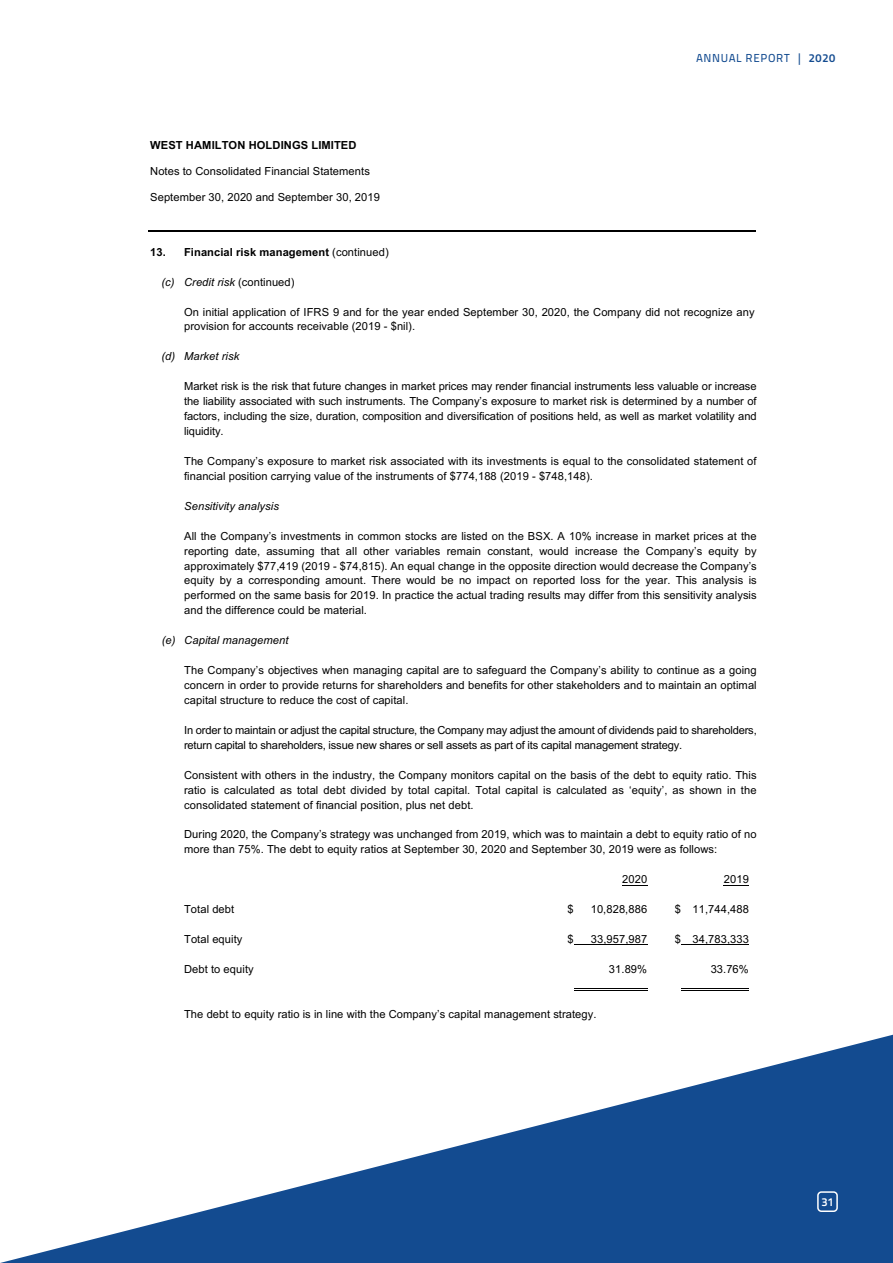
<style>
.page{position:relative;width:893px;height:1263px;background:#fff}
.page>*{position:absolute;margin:0;border:0;box-sizing:border-box;transform-origin:0 0}
.t1{font:11.55px "Titillium Maps 26 L 500 wt";letter-spacing:.05em;color:#134b90}
.t2{font:11.55px "Titillium Maps 26 L 750 wt";color:#fff}
.t3{font:11.1px/14.9px "Arial";letter-spacing:.005em;color:#000;text-align:justify}
.t4{font:11.1px/15px "Arial";letter-spacing:-.015em;color:#000}
.t5{font:italic 11.1px "Arial";letter-spacing:.005em;color:#000}
.t6{font:700 11.1px "Arial";letter-spacing:.01em;color:#000}
.s1{font-family:"Titillium Maps 26 L 750 wt"}
.s2{font-weight:400}
.s3{font-style:normal}
</style>
<div class="page">
<svg style="left:0;top:1035px;width:893px;height:228px"></svg>
<hr style="left:148px;top:230px;width:608px;height:2px;background:#000">
<svg style="left:622px;top:885px;width:25px;height:1px"></svg>
<svg style="left:724px;top:885px;width:25px;height:1px"></svg>
<hr style="left:574px;top:944px;width:73px;height:1px;background:#000">
<hr style="left:681px;top:944px;width:68px;height:1px;background:#000">
<hr style="left:574px;top:988px;width:73px;height:1px;background:#000">
<hr style="left:574px;top:990px;width:73px;height:1px;background:#000">
<hr style="left:681px;top:988px;width:68px;height:1px;background:#000">
<hr style="left:681px;top:990px;width:68px;height:1px;background:#000">
<div style="left:818px;top:1192px;width:19px;height:19px;background:#134b90;border-radius:4px"></div>
<div style="left:817px;top:1191px;width:21px;height:21px;border:2px solid #fff;border-radius:4px"></div>
<p class="t6" style="left:150px;top:137px;width:208px">WEST HAMILTON HOLDINGS LIMITED</p>
<p class="t3" style="left:150px;top:163px;width:221px">Notes to Consolidated Financial Statements</p>
<p class="t3" style="left:150px;top:189px;width:231px">September 30, 2020 and September 30, 2019</p>
<p class="t1" style="left:696px;top:50px;width:141px">ANNUAL REPORT | <span class="s1">2020</span></p>
<p class="t6" style="left:150px;top:244px;width:240px">13. Financial risk management <span class="s2">(continued)</span></p>
<p class="t5" style="left:162px;top:275px;width:135px">(c) Credit risk <span class="s3">(continued)</span></p>
<p class="t3" style="left:184px;top:304px;width:572px">On initial application of IFRS 9 and for the year ended September 30, 2020, the Company did not recognize any provision for accounts receivable (2019 - $nil).</p>
<p class="t5" style="left:162px;top:349px;width:79px">(d) Market risk</p>
<p class="t3" style="left:184px;top:379px;width:574px">Market risk is the risk that future changes in market prices may render financial instruments less valuable or increase the liability associated with such instruments. The Company’s exposure to market risk is determined by a number of factors, including the size, duration, composition and diversification of positions held, as well as market volatility and liquidity.</p>
<p class="t3" style="left:184px;top:454px;width:574px">The Company’s exposure to market risk associated with its investments is equal to the consolidated statement of financial position carrying value of the instruments of $774,188 (2019 - $748,148).</p>
<p class="t5" style="left:184px;top:499px;width:96px">Sensitivity analysis</p>
<p class="t3" style="left:184px;top:528px;width:574px">All the Company’s investments in common stocks are listed on the BSX. A 10% increase in market prices at the reporting date, assuming that all other variables remain constant, would increase the Company’s equity by approximately $77,419 (2019 - $74,815). An equal change in the opposite direction would decrease the Company’s equity by a corresponding amount. There would be no impact on reported loss for the year. This analysis is performed on the same basis for 2019. In practice the actual trading results may differ from this sensitivity analysis and the difference could be material.</p>
<p class="t5" style="left:162px;top:633px;width:128px">(e) Capital management</p>
<p class="t3" style="left:184px;top:663px;width:574px">The Company’s objectives when managing capital are to safeguard the Company’s ability to continue as a going concern in order to provide returns for shareholders and benefits for other stakeholders and to maintain an optimal capital structure to reduce the cost of capital.</p>
<p class="t4" style="left:184px;top:722px;width:574px">In order to maintain or adjust the capital structure, the Company may adjust the amount of dividends paid to shareholders, return capital to shareholders, issue new shares or sell assets as part of its capital management strategy.</p>
<p class="t3" style="left:184px;top:767px;width:574px">Consistent with others in the industry, the Company monitors capital on the basis of the debt to equity ratio. This ratio is calculated as total debt divided by total capital. Total capital is calculated as ‘equity’, as shown in the consolidated statement of financial position, plus net debt.</p>
<p class="t3" style="left:184px;top:827px;width:574px">During 2020, the Company’s strategy was unchanged from 2019, which was to maintain a debt to equity ratio of no more than 75%. The debt to equity ratios at September 30, 2020 and September 30, 2019 were as follows:</p>
<p class="t3" style="left:622px;top:872px;width:27px">2020</p>
<p class="t3" style="left:724px;top:872px;width:27px">2019</p>
<p class="t3" style="left:184px;top:902px;width:52px">Total debt</p>
<p class="t3" style="left:568px;top:902px;width:8px">$</p>
<p class="t3" style="left:591px;top:902px;width:58px">10,828,886</p>
<p class="t3" style="left:675px;top:902px;width:75px">$ 11,744,488</p>
<p class="t3" style="left:184px;top:931px;width:60px">Total equity</p>
<p class="t3" style="left:568px;top:931px;width:8px">$</p>
<p class="t3" style="left:591px;top:931px;width:58px">33,957,987</p>
<p class="t3" style="left:675px;top:931px;width:75px">$ 34,783,333</p>
<p class="t3" style="left:184px;top:962px;width:71px">Debt to equity</p>
<p class="t3" style="left:609px;top:962px;width:40px">31.89%</p>
<p class="t3" style="left:711px;top:962px;width:40px">33.76%</p>
<p class="t3" style="left:184px;top:1006px;width:414px">The debt to equity ratio is in line with the Company’s capital management strategy.</p>
<p class="t2" style="left:821px;top:1193px;width:14px">31</p>
</div>
